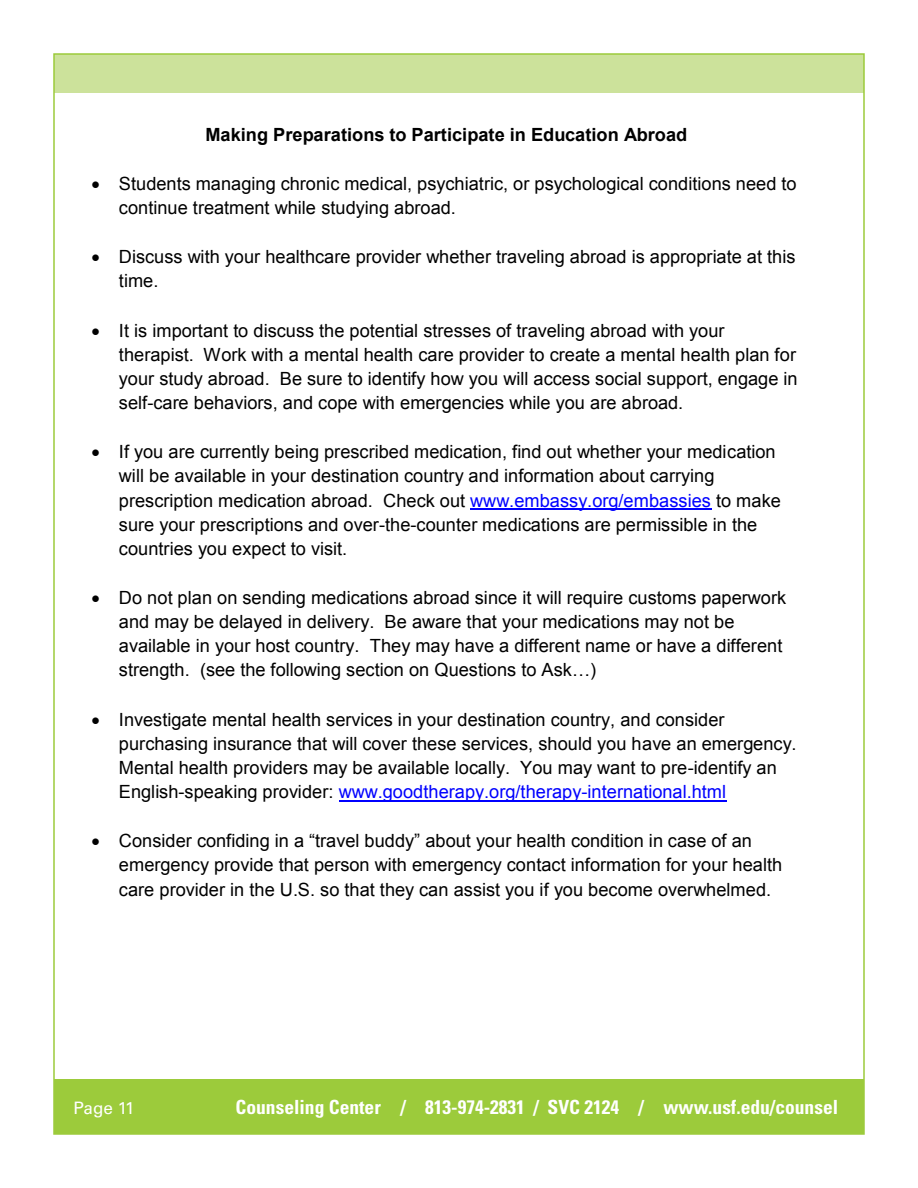
<style>
.page{position:relative;width:918px;height:1188px;background:#fff}
.page>*{position:absolute;margin:0;border:0;box-sizing:border-box;transform-origin:0 0}
.t1{font:700 condensed 19.5px "Univers LT Std";color:#fff}
.t2{font:18.15px/24.2px "Arial";color:#000}
.t3{font:18.15px "Arial";color:#000}
.t4{font:700 18.15px "Arial";color:#000}
.t5{font:17.1px "Univers LT Std";letter-spacing:-.015em;color:#fff}
.s1{color:#00f}
.s2{font-style:inherit}
</style>
<div class="page">
<div style="left:54px;top:1079px;width:810px;height:55px;background:#9ccb3b"></div>
<div style="left:54px;top:54px;width:810px;height:39px;background:#cce29b"></div>
<hr style="left:470px;top:509px;width:241px;height:1px;background:#00f">
<hr style="left:339px;top:800px;width:387px;height:1px;background:#00f">
<p class="t4" style="left:205px;top:122px;width:483px">Making Preparations to Participate in Education Abroad</p>
<p class="t2" style="left:119px;top:171px;width:679px;text-indent:-27px">• Students managing chronic medical, psychiatric, or psychological conditions need to continue treatment while studying abroad.</p>
<p class="t2" style="left:119px;top:245px;width:678px;text-indent:-27px">• Discuss with your healthcare provider whether traveling abroad is appropriate at this time.</p>
<p class="t2" style="left:119px;top:318px;width:680px;text-indent:-27px">• It is important to discuss the potential stresses of traveling abroad with your therapist. Work with a mental health care provider to create a mental health plan for your study abroad. Be sure to identify how you will access social support, engage in self-care behaviors, and cope with emergencies while you are abroad.</p>
<p class="t2" style="left:119px;top:440px;width:664px;text-indent:-27px">• If you are currently being prescribed medication, find out whether your medication will be available in your destination country and information about carrying prescription medication abroad. Check out <span class="s1">www.embassy.org/embassies</span> to make sure your prescriptions and over-the-counter medications are permissible in the countries you expect to visit.</p>
<p class="t2" style="left:119px;top:586px;width:669px;text-indent:-27px">• Do not plan on sending medications abroad since it will require customs paperwork and may be delayed in delivery. Be aware that your medications may not be available in your host country. They may have a different name or have a different</p>
<p class="t3" style="left:119px;top:658px;width:479px">strength. (see the following section on Questions to Ask…)</p>
<p class="t2" style="left:119px;top:707px;width:679px;text-indent:-27px">• Investigate mental health services in your destination country, and consider purchasing insurance that will cover these services, should you have an emergency.<br>Mental health providers may be available locally. You may want to pre-identify an English-speaking provider: <span class="s1">www.goodtherapy.org/therapy-international.html</span></p>
<p class="t2" style="left:119px;top:829px;width:665px;text-indent:-27px">• Consider <span class="s2">confiding in a “travel buddy” about your health condition in case of an </span>emergency provide that person with emergency contact information for your health care provider in the U.S. so that they can assist you if you become overwhelmed.</p>
<p class="t5" style="left:74px;top:1098px;width:62px">Page 11</p>
<p class="t1" style="left:236px;top:1095px;width:604px">Counseling Center / 813-974-2831 / SVC 2124 / www.usf.edu/counsel</p>
</div>
